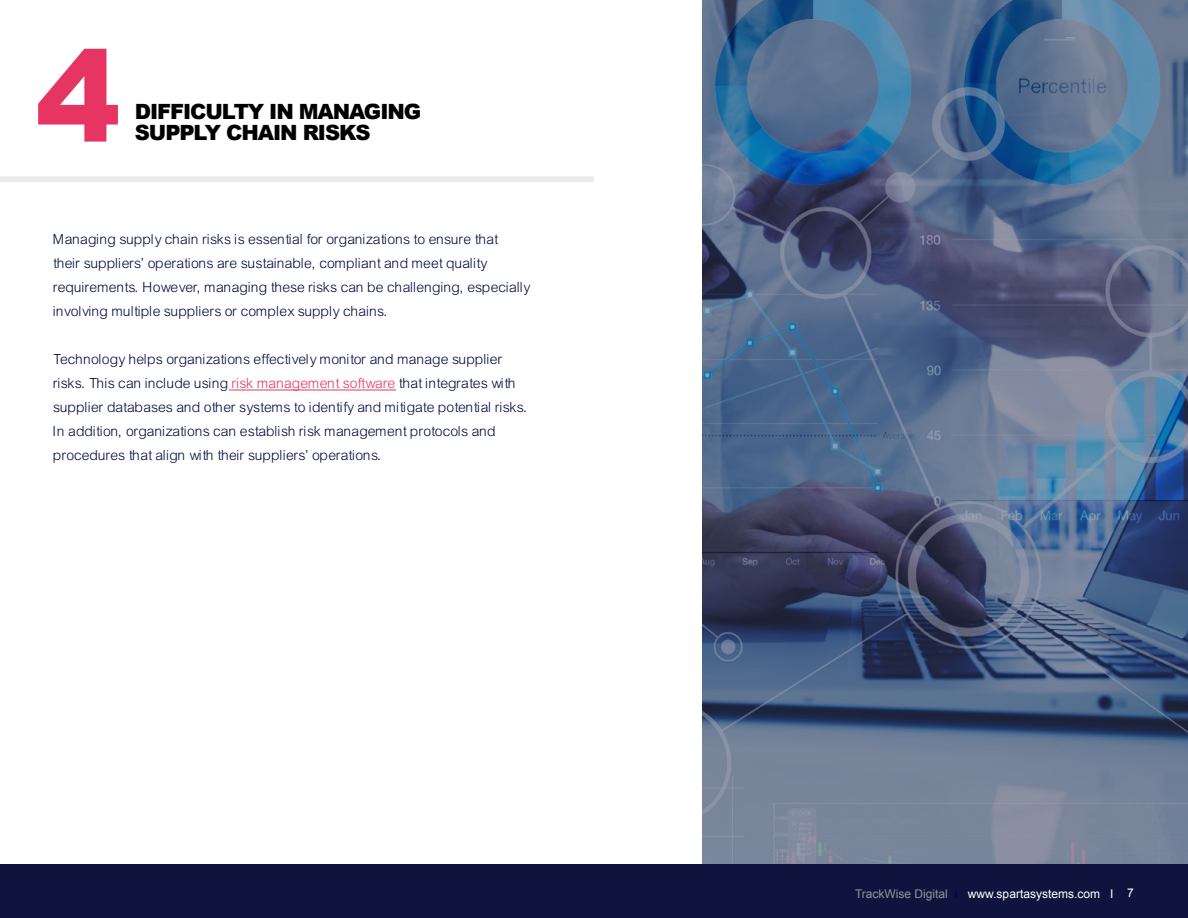
<style>
.page{position:relative;width:1188px;height:918px;background:#fff}
.page>*{position:absolute;margin:0;border:0;box-sizing:border-box;transform-origin:0 0}
.t1{font:900 127.5px "Arial";color:#e63562}
.Bodycopy{font:900 21px/21px "Arial";letter-spacing:-.05em;color:#000}
.Bodycopy-2{font:15px/24px "Arial Lgt";color:#000a41}
.t2{font:12px "Arial";color:#fff}
.s1{color:#e63562}
.s2{color:#939598}
.s3{color:#000a41}
</style>
<div class="page">
<div style="left:0;top:864px;width:1188px;height:54px;background:#0f143f"></div>
<svg style="left:702px;top:0;width:486px;height:864px;background:#546888"></svg>
<hr style="left:229px;top:390px;width:167px;height:1px;background:#e63562">
<div style="left:0;top:176px;width:594px;height:6px;background:#ebebec"></div>
<p class="t1" style="left:36px;top:4px;width:87px">4</p>
<p class="Bodycopy" style="left:135px;top:101px;width:288px">DIFFICULTY IN MANAGING<br>SUPPLY CHAIN RISKS</p>
<p class="Bodycopy-2" style="left:54px;top:227px;width:479px">Managing supply chain risks is essential for organizations to ensure that<br>their suppliers’ operations are sustainable, compliant and meet quality requirements. However, managing these risks can be challenging, especially involving multiple suppliers or complex supply chains.</p>
<p class="Bodycopy-2" style="left:54px;top:347px;width:476px">Technology helps organizations effectively monitor and manage supplier risks. This can include using <span class="s1">risk management software</span> that integrates with supplier databases and other systems to identify and mitigate potential risks.<br>In addition, organizations can establish risk management protocols and procedures that align with their suppliers’ operations.</p>
<p class="t2" style="left:855px;top:886px;width:280px"><span class="s2">TrackWise Digital</span> <span class="s3">I</span> www.spartasystems.com I 7</p>
</div>
